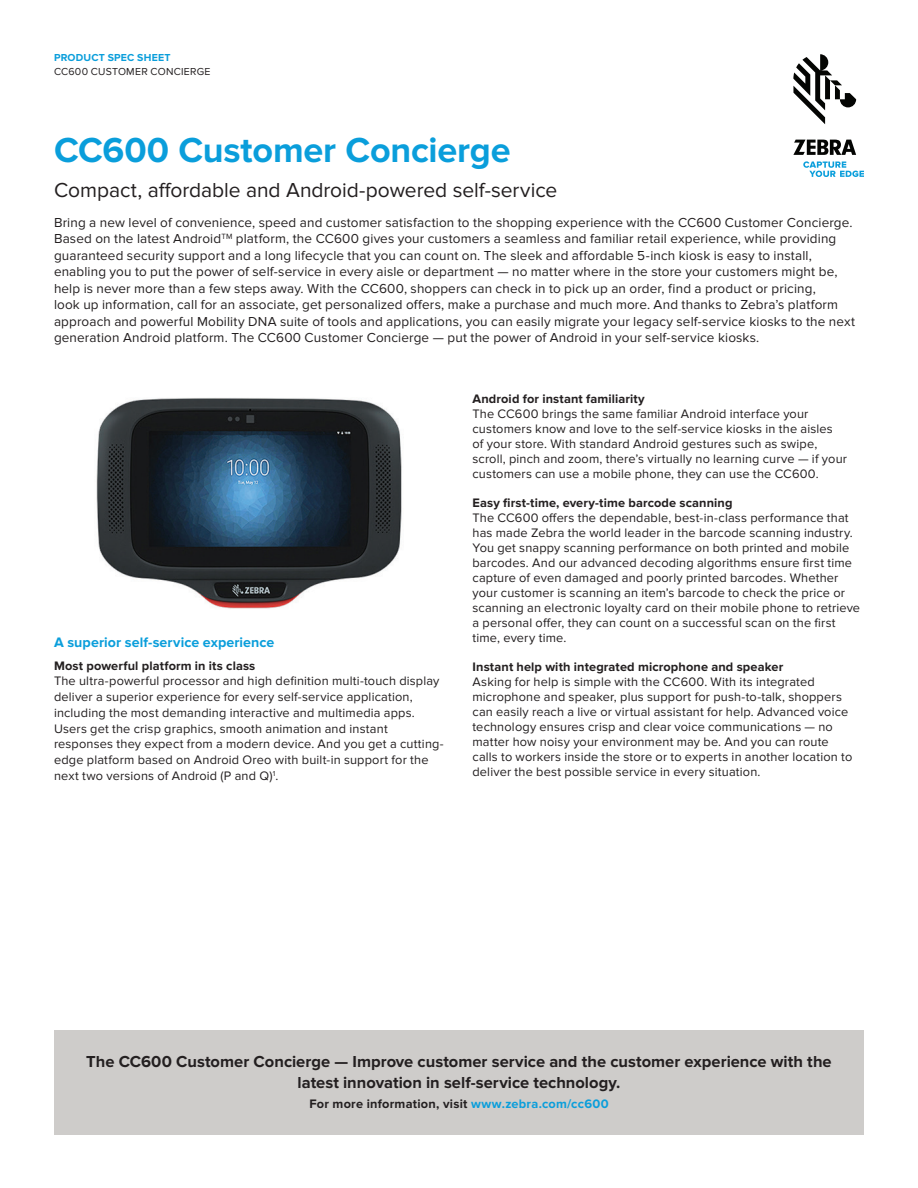
<style>
.page{position:relative;width:918px;height:1188px;background:#fff}
.page>*{position:absolute;margin:0;border:0;box-sizing:border-box;transform-origin:0 0}
.t1{font:700 36px "Proxima Nova";letter-spacing:-.005em;color:#0a9edb}
.t2{font:21px "Proxima Nova";letter-spacing:-.005em;color:#231f20}
.t3{font:700 16.5px/20.2px "Proxima Nova";color:#231f20;text-align:center}
.t4{font:700 14.25px "Proxima Nova";letter-spacing:.005em;color:#0a9edb}
.t5{font:13.5px/16.5px "Proxima Nova";letter-spacing:.01em;color:#231f20}
.t6{font:12.75px/15px "Proxima Nova";letter-spacing:.01em;color:#231f20}
.t7{font:700 12.75px "Proxima Nova";letter-spacing:.01em;color:#231f20}
.t8{font:10.5px "Proxima Nova";letter-spacing:.025em;color:#231f20}
.t9{font:700 10.5px "Proxima Nova";letter-spacing:.02em;color:#0a9edb}
.s1{color:#0a9edb}
</style>
<div class="page">
<img style="left:96px;top:398px;width:306px;height:211px">
<div style="left:54px;top:1030px;width:810px;height:104px;background:#ceccca"></div>
<svg style="left:793px;top:54px;width:63px;height:70px"></svg>
<svg style="left:793px;top:140px;width:63px;height:15px"></svg>
<svg style="left:803px;top:161px;width:61px;height:16px"></svg>
<p class="t9" style="left:54px;top:51px;width:118px">PRODUCT SPEC SHEET</p>
<p class="t8" style="left:54px;top:66px;width:158px">CC600 CUSTOMER CONCIERGE</p>
<h1 class="t1" style="left:54px;top:129px;width:458px">CC600 Customer Concierge</h1>
<h2 class="t2" style="left:54px;top:178px;width:505px">Compact, affordable and Android-powered self-service</h2>
<p class="t5" style="left:54px;top:214px;width:803px">Bring a new level of convenience, speed and customer satisfaction to the shopping experience with the CC600 Customer Concierge.<br>Based on the latest Android<sup>TM</sup> platform, the CC600 gives your customers a seamless and familiar retail experience, while providing guaranteed security support and a long lifecycle that you can count on. The sleek and affordable 5-inch kiosk is easy to install, enabling you to put the power of self-service in every aisle or department — no matter where in the store your customers might be, help is never more than a few steps away. With the CC600, shoppers can check in to pick up an order, find a product or pricing,<br>look up information, call for an associate, get personalized offers, make a purchase and much more. And thanks to Zebra’s platform approach and powerful Mobility DNA suite of tools and applications, you can easily migrate your legacy self-service kiosks to the next generation Android platform. The CC600 Customer Concierge — put the power of Android in your self-service kiosks.</p>
<p class="t4" style="left:54px;top:634px;width:222px">A superior self-service experience</p>
<p class="t7" style="left:54px;top:658px;width:203px">Most powerful platform in its class</p>
<p class="t6" style="left:54px;top:673px;width:391px;line-height:15.8px">The ultra-powerful processor and high definition multi-touch display deliver a superior experience for every self-service application, including the most demanding interactive and multimedia apps.<br>Users get the crisp graphics, smooth animation and instant responses they expect from a modern device. And you get a cutting&shy;edge platform based on Android Oreo with built-in support for the next two versions of Android (P and Q)<sup>1</sup>.</p>
<p class="t7" style="left:472px;top:391px;width:174px">Android for instant familiarity</p>
<p class="t6" style="left:472px;top:406px;width:376px">The CC600 brings the same familiar Android interface your customers know and love to the self-service kiosks in the aisles<br>of your store. With standard Android gestures such as swipe, scroll, pinch and zoom, there’s virtually no learning curve — if your customers can use a mobile phone, they can use the CC600.</p>
<p class="t7" style="left:472px;top:495px;width:262px">Easy first-time, every-time barcode scanning</p>
<p class="t6" style="left:472px;top:510px;width:389px">The CC600 offers the dependable, best-in-class performance that has made Zebra the world leader in the barcode scanning industry.<br>You get snappy scanning performance on both printed and mobile barcodes. And our advanced decoding algorithms ensure first time capture of even damaged and poorly printed barcodes. Whether your customer is scanning an item’s barcode to check the price or scanning an electronic loyalty card on their mobile phone to retrieve a personal offer, they can count on a successful scan on the first time, every time.</p>
<p class="t7" style="left:472px;top:659px;width:312px">Instant help with integrated microphone and speaker</p>
<p class="t6" style="left:472px;top:674px;width:381px">Asking for help is simple with the CC600. With its integrated microphone and speaker, plus support for push-to-talk, shoppers can easily reach a live or virtual assistant for help. Advanced voice technology ensures crisp and clear voice communications — no matter how noisy your environment may be. And you can route calls to workers inside the store or to experts in another location to deliver the best possible service in every situation.</p>
<p class="t3" style="left:86px;top:1052px;width:747px">The CC600 Customer Concierge — Improve customer service and the customer experience with the latest innovation in self-service technology.</p>
<p class="t7" style="left:309px;top:1097px;width:301px">For more information, visit <span class="s1">www.zebra.com/cc600</span></p>
</div>
